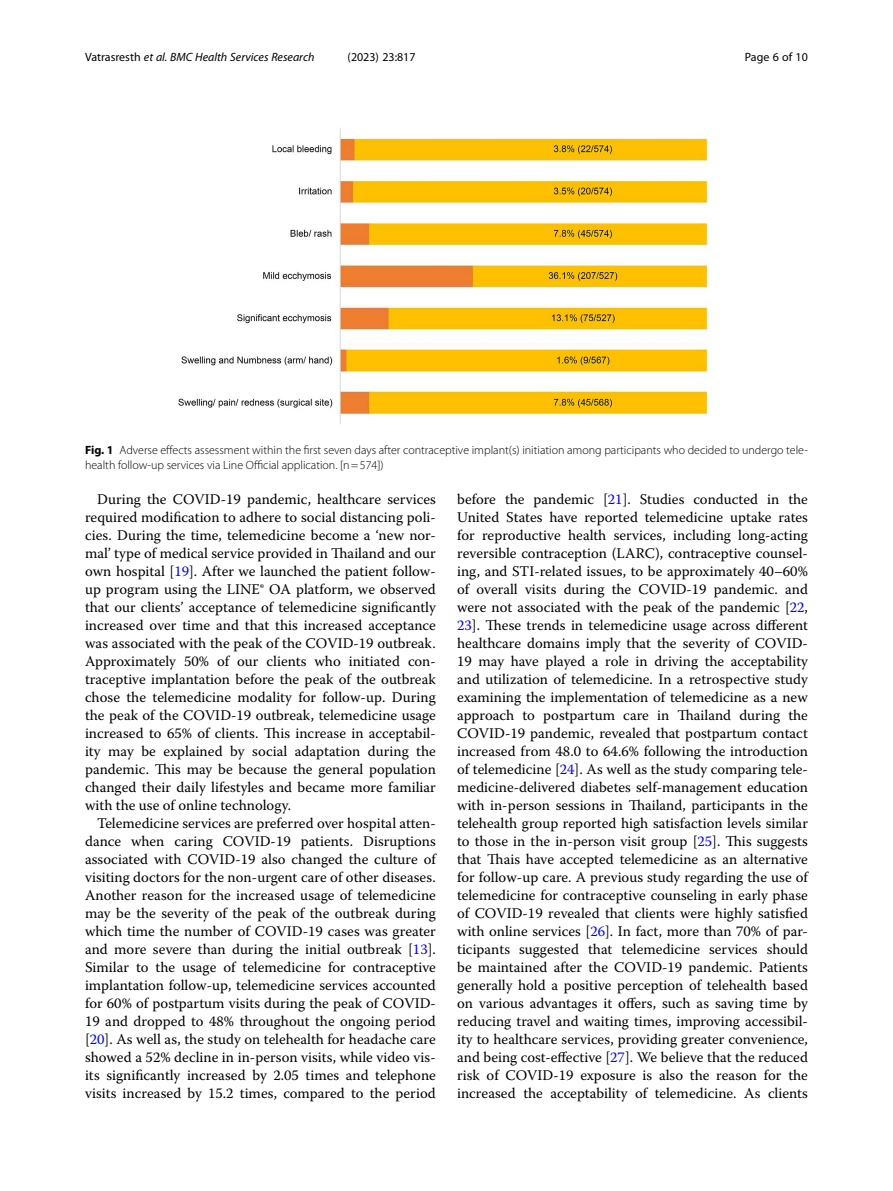
<style>
.page{position:relative;width:893px;height:1191px;background:#fff}
.page>*{position:absolute;margin:0;border:0;box-sizing:border-box;transform-origin:0 0}
.Body_Text_Indent{font:14.7px/18px "Warnock Pro";color:#000;text-align:justify}
.Figure_Caption{font:300 12px/15px "Myriad Pro";color:#000}
.t1{font:italic 12px "Myriad Pro";color:#000}
.t2{font:12px "Myriad Pro";color:#000}
.s1{font-style:normal}
.s2{font-weight:700}
.s3{color:#00f}
</style>
<div class="page">
<img style="left:178px;top:128px;width:531px;height:296px">
<p class="t1" style="left:85px;top:50px;width:231px"><span class="s1">Vatrasresth</span> et al. BMC Health Services Research</p>
<p class="t2" style="left:348px;top:50px;width:70px">(2023) 23:817</p>
<p class="t2" style="left:745px;top:50px;width:65px">Page 6 of 10</p>
<p class="Figure_Caption" style="left:85px;top:442px;width:724px"><span class="s2">Fig. 1</span> Adverse effects assessment within the first seven days after contraceptive implant(s) initiation among participants who decided to undergo tele&shy;health follow-up services via Line Official application. [n=574])</p>
<p class="Body_Text_Indent" style="left:85px;top:490px;width:352px;text-indent:12px">During the COVID-19 pandemic, healthcare services required modification to adhere to social distancing poli&shy;cies. During the time, telemedicine become a ‘new nor&shy;mal’ type of medical service provided in Thailand and our own hospital [<span class="s3">19</span>]. After we launched the patient follow&shy;up program using the LINE® OA platform, we observed that our clients’ acceptance of telemedicine significantly increased over time and that this increased acceptance was associated with the peak of the COVID-19 outbreak.<br>Approximately 50% of our clients who initiated con&shy;traceptive implantation before the peak of the outbreak chose the telemedicine modality for follow-up. During the peak of the COVID-19 outbreak, telemedicine usage increased to 65% of clients. This increase in acceptabil&shy;ity may be explained by social adaptation during the pandemic. This may be because the general population changed their daily lifestyles and became more familiar with the use of online technology.</p>
<p class="Body_Text_Indent" style="left:85px;top:814px;width:352px;text-indent:12px">Telemedicine services are preferred over hospital atten&shy;dance when caring COVID-19 patients. Disruptions associated with COVID-19 also changed the culture of visiting doctors for the non-urgent care of other diseases.<br>Another reason for the increased usage of telemedicine may be the severity of the peak of the outbreak during which time the number of COVID-19 cases was greater and more severe than during the initial outbreak [<span class="s3">13</span>].<br>Similar to the usage of telemedicine for contraceptive implantation follow-up, telemedicine services accounted for 60% of postpartum visits during the peak of COVID-19 and dropped to 48% throughout the ongoing period [<span class="s3">20</span>]. As well as, the study on telehealth for headache care showed a 52% decline in in-person visits, while video vis&shy;its significantly increased by 2.05 times and telephone visits increased by 15.2 times, compared to the period</p>
<p class="Body_Text_Indent" style="left:457px;top:490px;width:352px">before the pandemic [<span class="s3">21</span>]. Studies conducted in the United States have reported telemedicine uptake rates for reproductive health services, including long-acting reversible contraception (LARC), contraceptive counsel&shy;ing, and STI-related issues, to be approximately 40–60% of overall visits during the COVID-19 pandemic. and were not associated with the peak of the pandemic [<span class="s3">22</span>, <span class="s3">23</span>]. These trends in telemedicine usage across different healthcare domains imply that the severity of COVID-19 may have played a role in driving the acceptability and utilization of telemedicine. In a retrospective study examining the implementation of telemedicine as a new approach to postpartum care in Thailand during the COVID-19 pandemic, revealed that postpartum contact increased from 48.0 to 64.6% following the introduction of telemedicine [<span class="s3">24</span>]. As well as the study comparing tele&shy;medicine-delivered diabetes self-management education with in-person sessions in Thailand, participants in the telehealth group reported high satisfaction levels similar to those in the in-person visit group [<span class="s3">25</span>]. This suggests that Thais have accepted telemedicine as an alternative for follow-up care. A previous study regarding the use of telemedicine for contraceptive counseling in early phase of COVID-19 revealed that clients were highly satisfied with online services [<span class="s3">26</span>]. In fact, more than 70% of par&shy;ticipants suggested that telemedicine services should be maintained after the COVID-19 pandemic. Patients generally hold a positive perception of telehealth based on various advantages it offers, such as saving time by reducing travel and waiting times, improving accessibil&shy;ity to healthcare services, providing greater convenience, and being cost-effective [<span class="s3">27</span>]. We believe that the reduced risk of COVID-19 exposure is also the reason for the increased the acceptability of telemedicine. As clients</p>
</div>
